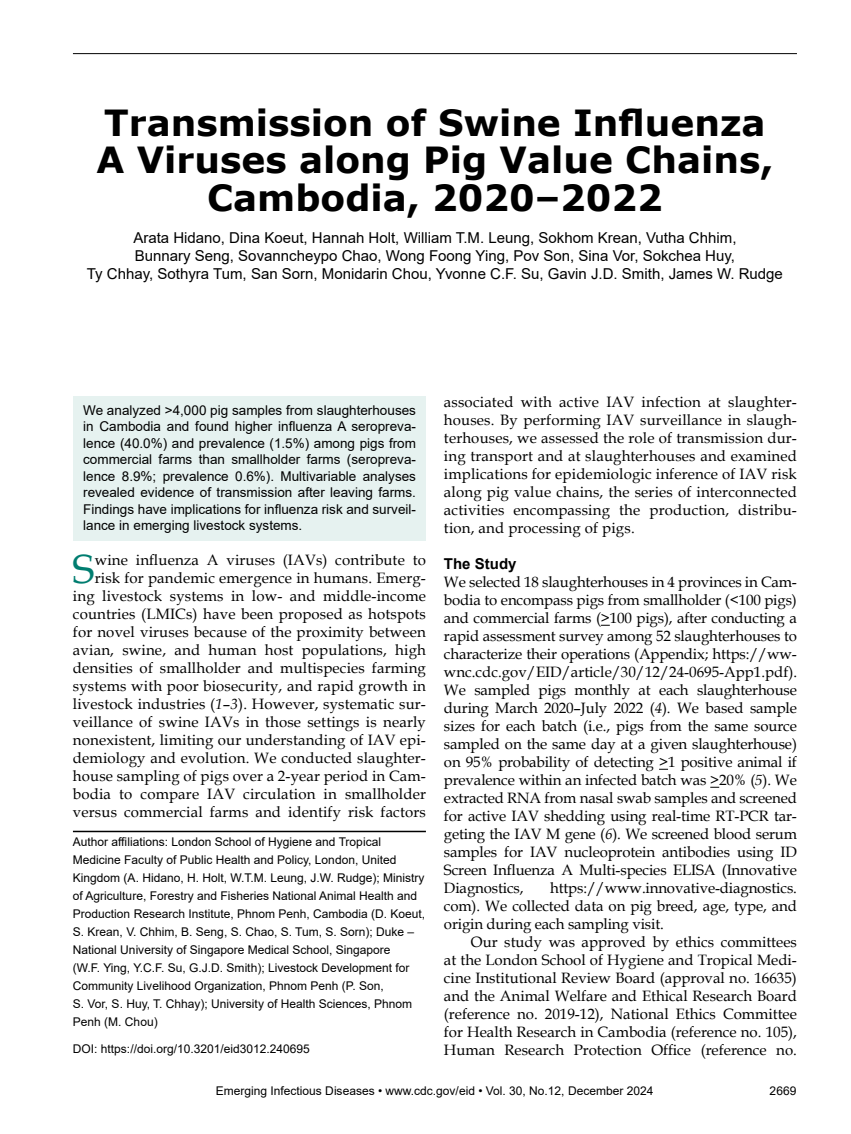
<style>
.page{position:relative;width:851px;height:1134px;background:#fff}
.page>*{position:absolute;margin:0;border:0;box-sizing:border-box;transform-origin:0 0}
.t1{font:40.8px "Book Antiqua";color:#007d70}
.t2{font:700 36px/37.5px "Verdana";color:#000;text-align:center}
.t3{font:15px/18px "Book Antiqua";letter-spacing:.01em;color:#000;text-align:justify}
.t4{font:15px/18px "Arial";color:#000;text-align:center}
.t5{font:700 15px "Arial";color:#000}
.t6{font:13.5px/16.5px "Arial";color:#000;text-align:justify}
.t7{font:12px/18px "Arial";color:#000}
.s1{font-style:italic}
</style>
<div class="page">
<hr style="left:73px;top:53px;width:723px;height:1px;background:#000">
<hr style="left:73px;top:831px;width:353px;height:1px;background:#000">
<div style="left:73px;top:396px;width:353px;height:145px;background:#e6f2f0"></div>
<h2 class="t2" style="left:96px;top:103px;width:678px">Transmission of Swine Influenza<br>A Viruses along Pig Value Chains,<br>Cambodia, 2020–2022</h2>
<p class="t4" style="left:87px;top:229px;width:697px">Arata Hidano, Dina Koeut, Hannah Holt, William T.M. Leung, Sokhom Krean, Vutha Chhim,<br>Bunnary Seng, Sovanncheypo Chao, Wong Foong Ying, Pov Son, Sina Vor, Sokchea Huy,<br>Ty Chhay, Sothyra Tum, San Sorn, Monidarin Chou, Yvonne C.F. Su, Gavin J.D. Smith, James W. Rudge</p>
<p class="t6" style="left:83px;top:402px;width:334px">We analyzed &gt;4,000 pig samples from slaughterhouses in Cambodia and found higher influenza A seropreva&shy;lence (40.0%) and prevalence (1.5%) among pigs from commercial farms than smallholder farms (seropreva&shy;lence 8.9%; prevalence 0.6%). Multivariable analyses revealed evidence of transmission after leaving farms.<br>Findings have implications for influenza risk and surveil&shy;lance in emerging livestock systems.</p>
<p class="t3" style="left:73px;top:551px;width:354px;text-align:right">wine influenza A viruses (IAVs) contribute to risk for pandemic emergence in humans. Emerg&shy;ing livestock systems in low- and middle-income countries (LMICs) have been proposed as hotspots for novel viruses because of the proximity between avian, swine, and human host populations, high densities of smallholder and multispecies farming systems with poor biosecurity, and rapid growth in livestock industries (<span class="s1">1</span>–<span class="s1">3</span>). However, systematic sur&shy;veillance of swine IAVs in those settings is nearly nonexistent, limiting our understanding of IAV epi&shy;demiology and evolution. We conducted slaughter&shy;house sampling of pigs over a 2-year period in Cam&shy;bodia to compare IAV circulation in smallholder versus commercial farms and identify risk factors</p>
<h1 class="t1" style="left:73px;top:541px;width:23px">S</h1>
<p class="t7" style="left:73px;top:832px;width:354px">Author affiliations: London School of Hygiene and Tropical Medicine Faculty of Public Health and Policy, London, United Kingdom (A. Hidano, H. Holt, W.T.M. Leung, J.W. Rudge); Ministry of Agriculture, Forestry and Fisheries National Animal Health and Production Research Institute, Phnom Penh, Cambodia (D. Koeut, S. Krean, V. Chhim, B. Seng, S. Chao, S. Tum, S. Sorn); Duke – National University of Singapore Medical School, Singapore<br>(W.F. Ying, Y.C.F. Su, G.J.D. Smith); Livestock Development for Community Livelihood Organization, Phnom Penh (P. Son,<br>S. Vor, S. Huy, T. Chhay); University of Health Sciences, Phnom Penh (M. Chou)</p>
<p class="t7" style="left:73px;top:1039px;width:238px">DOI: https://doi.org/10.3201/eid3012.240695</p>
<p class="t3" style="left:444px;top:393px;width:354px">associated with active IAV infection at slaughter&shy;houses. By performing IAV surveillance in slaugh&shy;terhouses, we assessed the role of transmission dur&shy;ing transport and at slaughterhouses and examined implications for epidemiologic inference of IAV risk along pig value chains, the series of interconnected activities encompassing the production, distribu&shy;tion, and processing of pigs.</p>
<p class="t5" style="left:444px;top:553px;width:74px">The Study</p>
<p class="t3" style="left:444px;top:573px;width:354px">We selected 18 slaughterhouses in 4 provinces in Cam&shy;bodia to encompass pigs from smallholder (&lt;100 pigs) and commercial farms (&gt;100 pigs), after conducting a rapid assessment survey among 52 slaughterhouses to characterize their operations (Appendix; https://ww&shy;wnc.cdc.gov/EID/article/30/12/24-0695-App1.pdf).<br>We sampled pigs monthly at each slaughterhouse during March 2020–July 2022 (<span class="s1">4</span>). We based sample sizes for each batch (i.e., pigs from the same source sampled on the same day at a given slaughterhouse) on 95% probability of detecting &gt;1 positive animal if prevalence within an infected batch was &gt;20% (<span class="s1">5</span>). We extracted RNA from nasal swab samples and screened for active IAV shedding using real-time RT-PCR tar&shy;geting the IAV M gene (<span class="s1">6</span>). We screened blood serum samples for IAV nucleoprotein antibodies using ID Screen Influenza A Multi-species ELISA (Innovative Diagnostics,</p>
<p class="t3" style="left:444px;top:879px;width:354px;text-indent:106px">https://www.innovative-diagnostics. com). We collected data on pig breed, age, type, and origin during each sampling visit.</p>
<p class="t3" style="left:444px;top:933px;width:354px;text-indent:27px">Our study was approved by ethics committees at the London School of Hygiene and Tropical Medi&shy;cine Institutional Review Board (approval no. 16635) and the Animal Welfare and Ethical Research Board (reference no. 2019-12), National Ethics Committee for Health Research in Cambodia (reference no. 105), Human Research Protection Office (reference no.</p>
<p class="t7" style="left:216px;top:1082px;width:439px">Emerging Infectious Diseases • www.cdc.gov/eid • Vol. 30, No.12, December 2024</p>
<p class="t7" style="left:769px;top:1082px;width:28px">2669</p>
</div>
